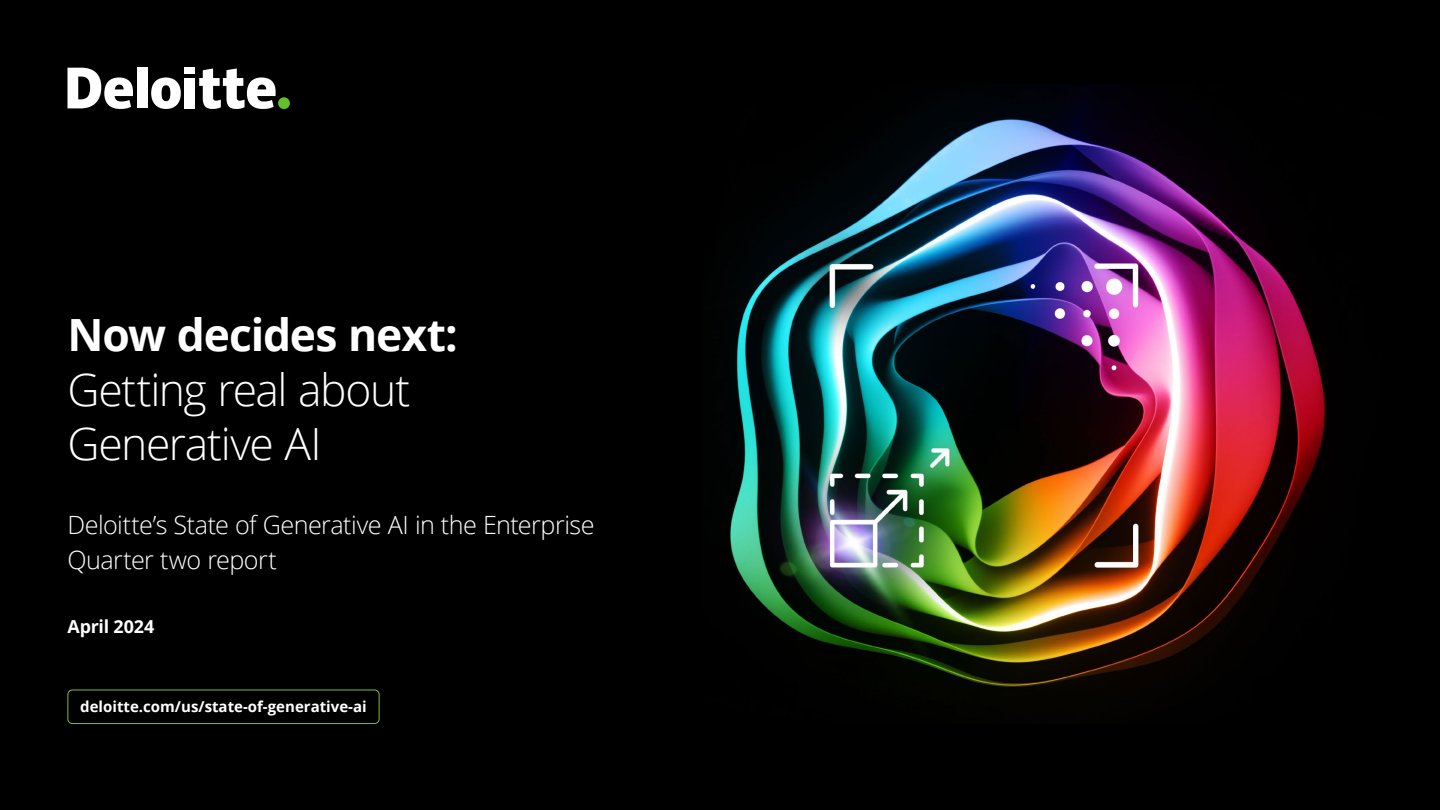
<style>
.page{position:relative;width:1440px;height:810px;background:#000}
.page>*{position:absolute;margin:0;border:0;box-sizing:border-box;transform-origin:0 0}
.t1{font:300 44.4px/54.5px "Open Sans";letter-spacing:-.03em;color:#fff}
.t2{font:700 44.4px "Open Sans";letter-spacing:-.025em;color:#fff}
.t3{font:300 25.12px/35.4px "Open Sans";letter-spacing:-.02em;color:#fff}
.t4{font:700 17.92px "Open Sans";letter-spacing:-.015em;color:#fff}
.t5{font:700 15px "Open Sans";color:#fff}
</style>
<div class="page">
<img style="left:730px;top:85px;width:595px;height:602px">
<div style="left:278px;top:97px;width:12px;height:12px;background:#65bf2a;border-radius:50%"></div>
<div style="left:137px;top:68px;width:10px;height:40px;background:#fff"></div>
<svg style="left:151px;top:77px;width:30px;height:32px"></svg>
<div style="left:185px;top:78px;width:10px;height:30px;background:#fff"></div>
<div style="left:185px;top:68px;width:10px;height:6px;background:#fff"></div>
<svg style="left:199px;top:68px;width:77px;height:41px"></svg>
<svg style="left:68px;top:68px;width:65px;height:41px"></svg>
<div style="left:68px;top:690px;width:312px;height:34px;border:1px solid #86bc25;border-radius:4px"></div>
<h1 class="t2" style="left:68px;top:304px;width:392px">Now decides next:</h1>
<h1 class="t1" style="left:68px;top:361px;width:344px">Getting real about<br>Generative AI</h1>
<p class="t3" style="left:68px;top:506px;width:529px">Deloitte’s State of Generative AI in the Enterprise<br>Quarter two report</p>
<p class="t4" style="left:68px;top:614px;width:88px">April 2024</p>
<p class="t5" style="left:80px;top:696px;width:288px">deloitte.com/us/state-of-generative-ai</p>
</div>
